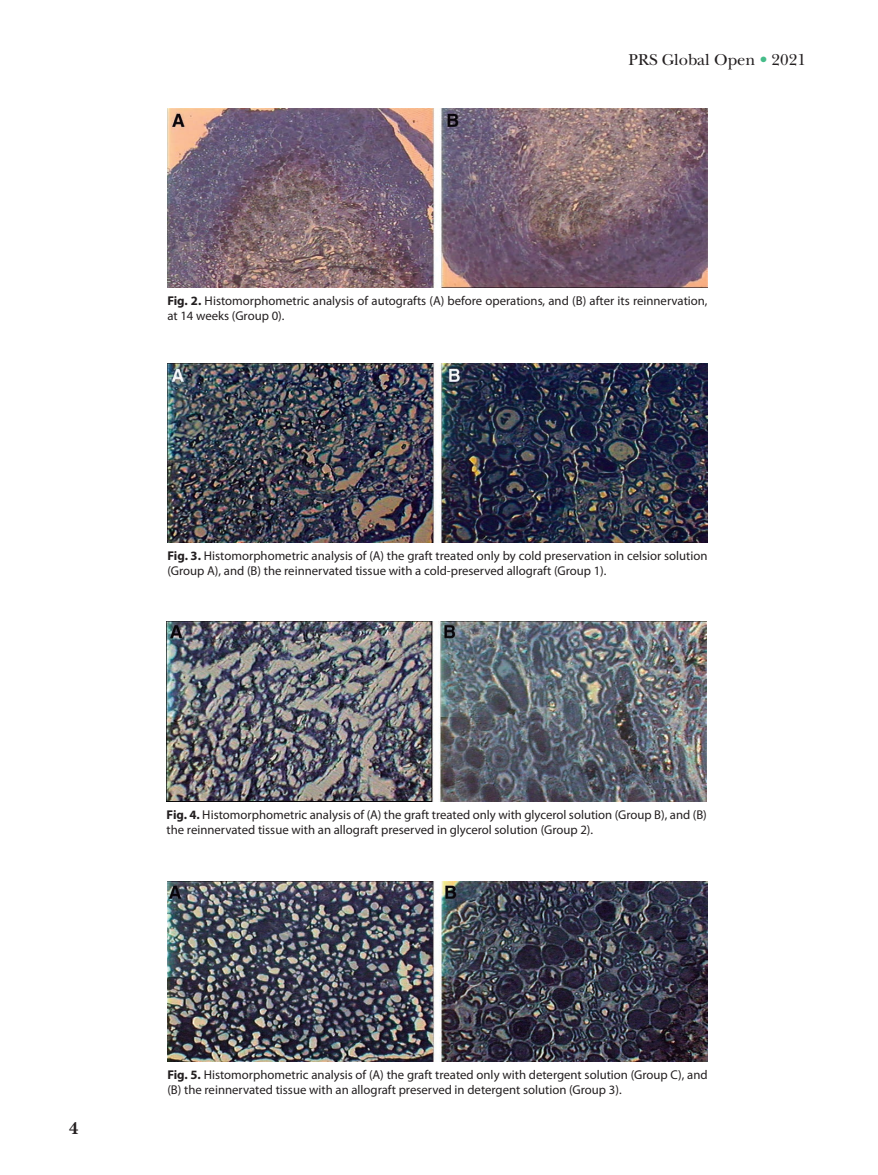
<style>
.page{position:relative;width:878px;height:1175px;background:#fff}
.page>*{position:absolute;margin:0;border:0;box-sizing:border-box;transform-origin:0 0}
.t1{font:700 18px "New Baskerville Std";color:#231f20}
.t2{font:16.5px "New Baskerville Std";color:#231f20}
.t3{font:12.75px/15px "Myriad Pro";color:#231f20}
.s1{color:#45bc89}
.s2{font-weight:700}
</style>
<div class="page">
<img style="left:167px;top:108px;width:540px;height:179px">
<img style="left:167px;top:363px;width:540px;height:179px">
<img style="left:166px;top:621px;width:540px;height:180px">
<img style="left:167px;top:881px;width:540px;height:180px">
<p class="t2" style="left:628px;top:50px;width:179px">PRS Global Open <span class="s1">•</span> 2021</p>
<p class="t3" style="left:167px;top:293px;width:541px"><span class="s2">Fig. 2.</span> Histomorphometric analysis of autografts (A) before operations, and (B) after its reinnervation, at 14 weeks (Group 0).</p>
<p class="t3" style="left:167px;top:548px;width:541px"><span class="s2">Fig. 3.</span> Histomorphometric analysis of (A) the graft treated only by cold preservation in celsior solution (Group A), and (B) the reinnervated tissue with a cold-preserved allograft (Group 1).</p>
<p class="t3" style="left:166px;top:806px;width:542px"><span class="s2">Fig. 4.</span> Histomorphometric analysis of (A) the graft treated only with glycerol solution (Group B), and (B) the reinnervated tissue with an allograft preserved in glycerol solution (Group 2).</p>
<h1 class="t1" style="left:69px;top:1118px;width:11px">4</h1>
<p class="t3" style="left:167px;top:1067px;width:542px"><span class="s2">Fig. 5.</span> Histomorphometric analysis of (A) the graft treated only with detergent solution (Group C), and (B) the reinnervated tissue with an allograft preserved in detergent solution (Group 3).</p>
</div>
